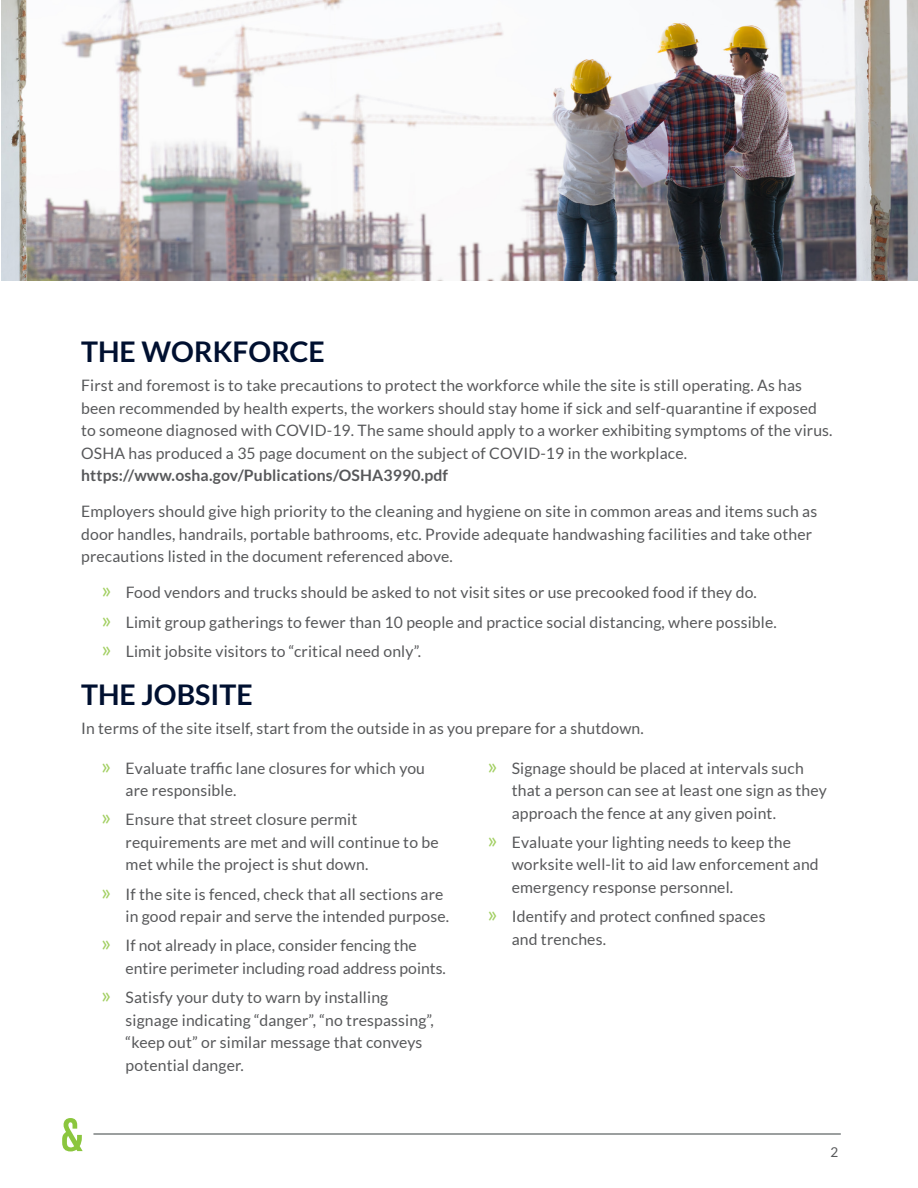
<style>
.page{position:relative;width:918px;height:1188px;background:#fff}
.page>*{position:absolute;margin:0;border:0;box-sizing:border-box;transform-origin:0 0}
.Subhead{font:700 28.5px "Lato";color:#001030}
.Body{font:15.75px/22.5px "Lato";letter-spacing:.01em;color:#57585a}
.t1{font:13.5px "Lato";color:#57585a}
.s1{font-weight:700}
.s2{font-size:22.5px;color:#a2cf62}
</style>
<div class="page">
<hr style="left:93px;top:1133px;width:748px;height:2px;background:#7b8080">
<svg style="left:62px;top:1118px;width:21px;height:33px"></svg>
<img style="left:2px;top:0;width:916px;height:281px">
<p class="Subhead" style="left:81px;top:335px;width:245px">THE WORKFORCE</p>
<p class="Body" style="left:81px;top:374px;width:753px">First and foremost is to take precautions to protect the workforce while the site is still operating. As has been recommended by health experts, the workers should stay home if sick and self-quarantine if exposed to someone diagnosed with COVID-19. The same should apply to a worker exhibiting symptoms of the virus.<br>OSHA has produced a 35 page document on the subject of COVID-19 in the workplace. <span class="s1">https://www.osha.gov/Publications/OSHA3990.pdf</span></p>
<p class="Body" style="left:81px;top:500px;width:738px">Employers should give high priority to the cleaning and hygiene on site in common areas and items such as door handles, handrails, portable bathrooms, etc. Provide adequate handwashing facilities and take other precautions listed in the document referenced above.</p>
<p class="Body" style="left:101px;top:581px;width:657px"><span class="s2">»</span> Food vendors and trucks should be asked to not visit sites or use precooked food if they do.</p>
<p class="Body" style="left:101px;top:611px;width:677px"><span class="s2">»</span> Limit group gatherings to fewer than 10 people and practice social distancing, where possible.</p>
<p class="Body" style="left:101px;top:640px;width:321px"><span class="s2">»</span> Limit jobsite visitors to “critical need only”.</p>
<p class="Subhead" style="left:81px;top:678px;width:173px">THE JOBSITE</p>
<p class="Body" style="left:81px;top:717px;width:564px">In terms of the site itself, start from the outside in as you prepare for a shutdown.</p>
<p class="Body" style="left:126px;top:757px;width:301px;text-indent:-24px"><span class="s2">»</span> Evaluate traffic lane closures for which you are responsible.</p>
<p class="Body" style="left:126px;top:808px;width:315px;text-indent:-24px"><span class="s2">»</span> Ensure that street closure permit requirements are met and will continue to be met while the project is shut down.</p>
<p class="Body" style="left:126px;top:883px;width:325px;text-indent:-24px"><span class="s2">»</span> If the site is fenced, check that all sections are in good repair and serve the intended purpose.</p>
<p class="Body" style="left:126px;top:934px;width:322px;text-indent:-24px"><span class="s2">»</span> If not already in place, consider fencing the entire perimeter including road address points.</p>
<p class="Body" style="left:126px;top:986px;width:310px;text-indent:-24px"><span class="s2">»</span> Satisfy your duty to warn by installing signage indicating “danger”, “no trespassing”, “keep out” or similar message that conveys potential danger.</p>
<p class="Body" style="left:512px;top:757px;width:317px;text-indent:-24px"><span class="s2">»</span> Signage should be placed at intervals such that a person can see at least one sign as they approach the fence at any given point.</p>
<p class="Body" style="left:512px;top:831px;width:309px;text-indent:-24px"><span class="s2">»</span> Evaluate your lighting needs to keep the worksite well-lit to aid law enforcement and emergency response personnel.</p>
<p class="Body" style="left:512px;top:905px;width:255px;text-indent:-24px"><span class="s2">»</span> Identify and protect confined spaces and trenches.</p>
<p class="t1" style="left:830px;top:1144px;width:9px">2</p>
</div>
